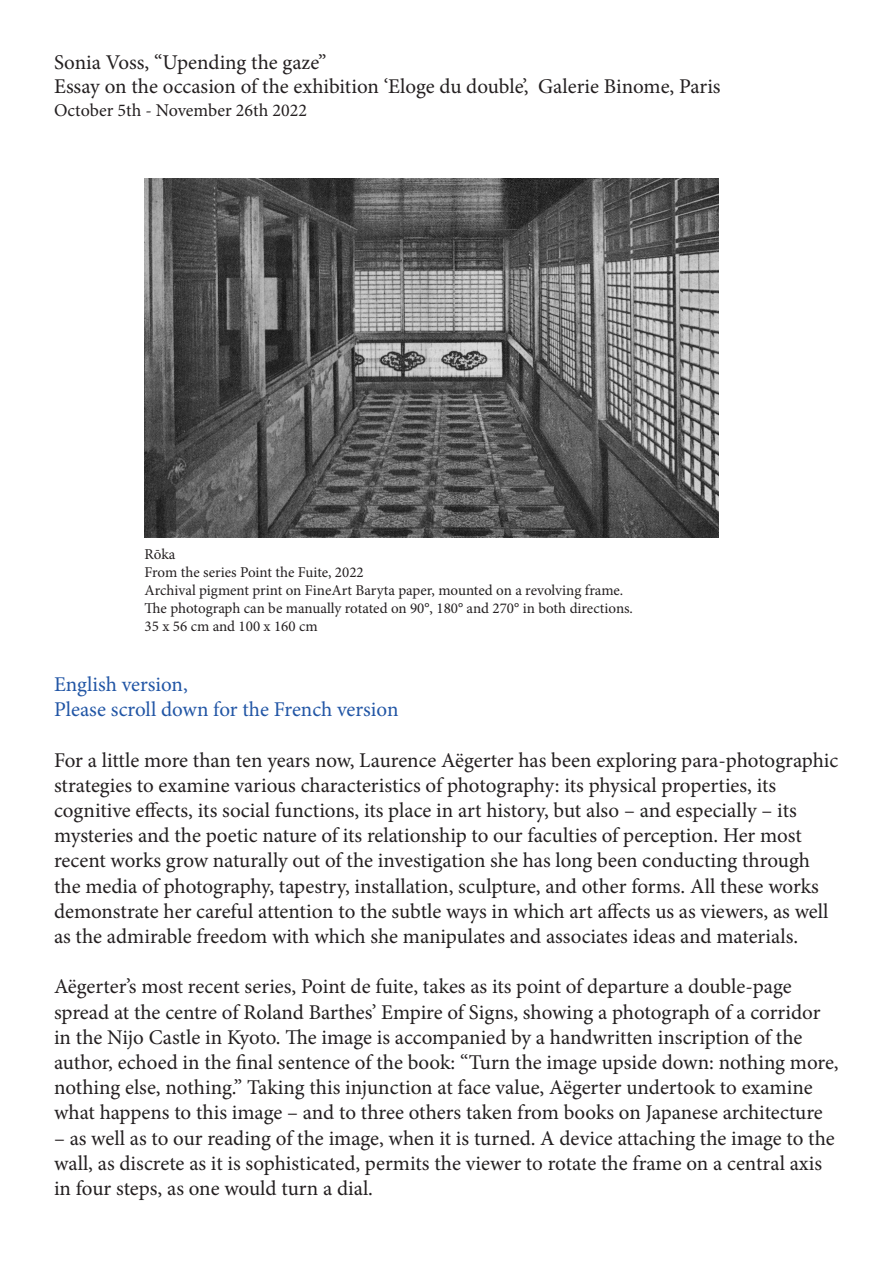
<style>
.page{position:relative;width:893px;height:1263px;background:#fff}
.page>*{position:absolute;margin:0;border:0;box-sizing:border-box;transform-origin:0 0}
.t1{font:21px/25.2px "Minion Pro";color:#231f20}
.t2{font:21px "Minion Pro";letter-spacing:-.005em;color:#2155a5}
.t3{font:18px "Minion Pro";color:#231f20}
.t4{font:15px "Minion Pro";color:#231f20}
</style>
<div class="page">
<img style="left:145px;top:179px;width:574px;height:359px">
<p class="t1" style="left:54px;top:50px;width:274px">Sonia Voss, ‘‘Upending the gaze’’</p>
<p class="t1" style="left:54px;top:74px;width:668px">Essay on the occasion of the exhibition ‘Eloge du double’, Galerie Binome, Paris</p>
<p class="t3" style="left:54px;top:99px;width:254px">October 5th - November 26th 2022</p>
<p class="t4" style="left:145px;top:544px;width:32px">Rōka</p>
<p class="t4" style="left:145px;top:562px;width:221px">From the series Point the Fuite, 2022</p>
<p class="t4" style="left:145px;top:580px;width:480px">Archival pigment print on FineArt Baryta paper, mounted on a revolving frame.</p>
<p class="t4" style="left:145px;top:598px;width:490px">The photograph can be manually rotated on 90°, 180° and 270° in both directions.</p>
<p class="t4" style="left:145px;top:616px;width:175px">35 x 56 cm and 100 x 160 cm</p>
<p class="t2" style="left:54px;top:670px;width:135px">English version,</p>
<p class="t2" style="left:54px;top:695px;width:346px">Please scroll down for the French version</p>
<p class="t1" style="left:54px;top:747px;width:786px">For a little more than ten years now, Laurence Aëgerter has been exploring para-photographic strategies to examine various characteristics of photography: its physical properties, its</p>
<p class="t1" style="left:54px;top:798px;width:744px">cognitive effects, its social functions, its place in art history, but also – and especially – its</p>
<p class="t1" style="left:54px;top:823px;width:776px">mysteries and the poetic nature of its relationship to our faculties of perception. Her most recent works grow naturally out of the investigation she has long been conducting through the media of photography, tapestry, installation, sculpture, and other forms. All these works demonstrate her careful attention to the subtle ways in which art affects us as viewers, as well as the admirable freedom with which she manipulates and associates ideas and materials.</p>
<p class="t1" style="left:54px;top:974px;width:786px">Aëgerter’s most recent series, Point de fuite, takes as its point of departure a double-page spread at the centre of Roland Barthes’ Empire of Signs, showing a photograph of a corridor in the Nijo Castle in Kyoto. The image is accompanied by a handwritten inscription of the author, echoed in the final sentence of the book: “Turn the image upside down: nothing more, nothing else, nothing.” Taking this injunction at face value, Aëgerter undertook to examine what happens to this image – and to three others taken from books on Japanese architecture</p>
<p class="t1" style="left:54px;top:1125px;width:782px">– as well as to our reading of the image, when it is turned. A device attaching the image to the wall, as discrete as it is sophisticated, permits the viewer to rotate the frame on a central axis in four steps, as one would turn a dial.</p>
</div>
